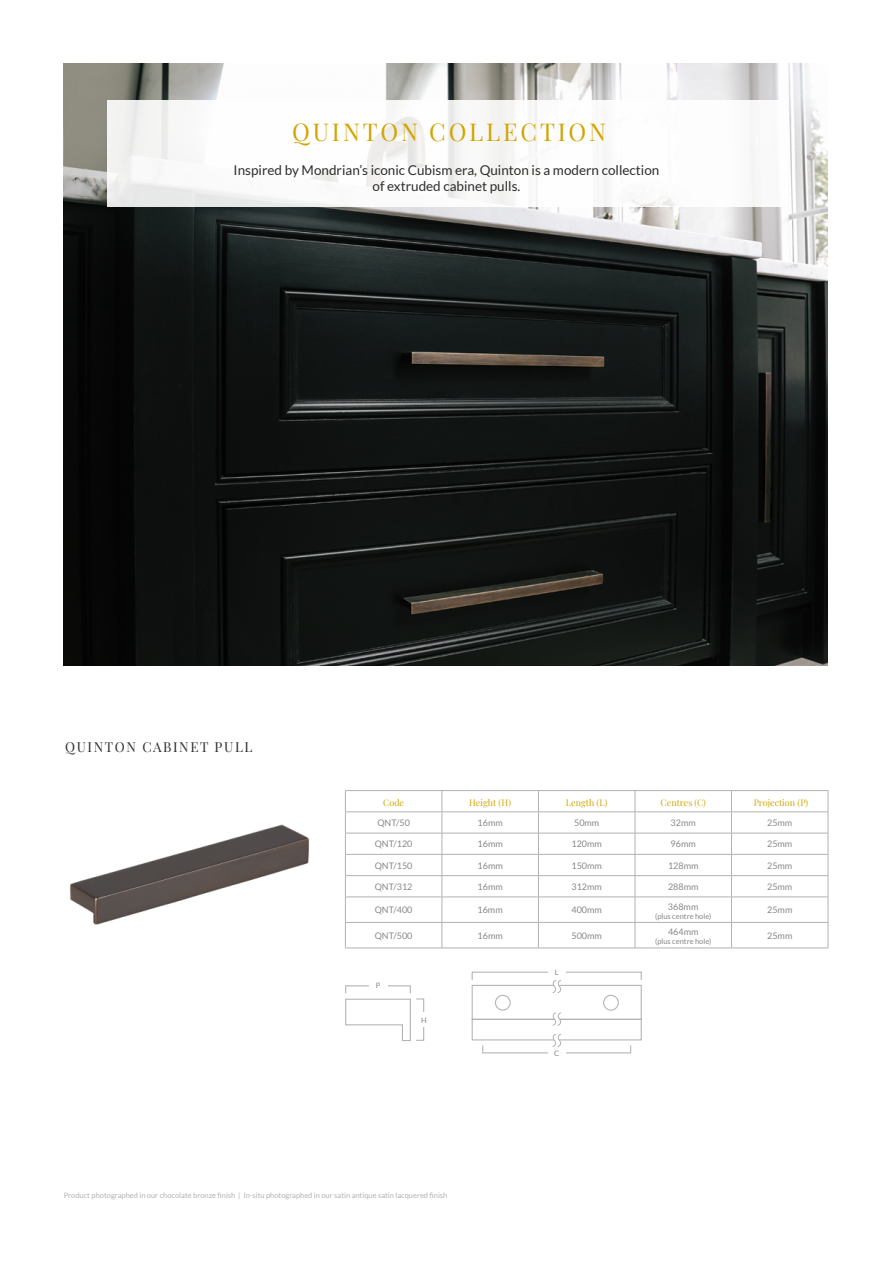
<style>
.page{position:relative;width:893px;height:1263px;background:#fff}
.page>*{position:absolute;margin:0;border:0;box-sizing:border-box;transform-origin:0 0}
.t1{font:24px "Playfair Display";letter-spacing:.12em;color:#d2a400}
.t2{font:13.5px/16.2px "Lato";color:#2d2d2c;text-align:center}
.t3{font:13.5px "Playfair Display";letter-spacing:.12em;color:#2d2d2c}
.t4{font:9px "Lato";color:#878787}
.t5{font:9px "Playfair Display";color:#d2a400}
.t6{font:7.5px "Lato";color:#b3b2b2}
.t7{font:7.5px "Lato";color:#878787}
</style>
<div class="page">
<img style="left:64px;top:64px;width:764px;height:601px">
<div style="left:108px;top:100px;width:680px;height:106px;background:#fff"></div>
<img style="left:70px;top:824px;width:239px;height:101px">
<svg style="left:346px;top:791px;width:482px;height:157px"></svg>
<hr style="left:345px;top:790px;width:97px;height:1px;background:#b3b2b2">
<hr style="left:442px;top:790px;width:96px;height:1px;background:#b3b2b2">
<hr style="left:538px;top:790px;width:97px;height:1px;background:#b3b2b2">
<hr style="left:635px;top:790px;width:96px;height:1px;background:#b3b2b2">
<hr style="left:731px;top:790px;width:97px;height:1px;background:#b3b2b2">
<hr style="left:345px;top:811px;width:97px;height:1px;background:#b3b2b2">
<hr style="left:442px;top:811px;width:96px;height:1px;background:#b3b2b2">
<hr style="left:538px;top:811px;width:97px;height:1px;background:#b3b2b2">
<hr style="left:635px;top:811px;width:96px;height:1px;background:#b3b2b2">
<hr style="left:731px;top:811px;width:97px;height:1px;background:#b3b2b2">
<hr style="left:345px;top:833px;width:97px;height:1px;background:#b3b2b2">
<hr style="left:442px;top:833px;width:96px;height:1px;background:#b3b2b2">
<hr style="left:538px;top:833px;width:97px;height:1px;background:#b3b2b2">
<hr style="left:635px;top:833px;width:96px;height:1px;background:#b3b2b2">
<hr style="left:731px;top:833px;width:97px;height:1px;background:#b3b2b2">
<hr style="left:345px;top:854px;width:97px;height:1px;background:#b3b2b2">
<hr style="left:442px;top:854px;width:96px;height:1px;background:#b3b2b2">
<hr style="left:538px;top:854px;width:97px;height:1px;background:#b3b2b2">
<hr style="left:635px;top:854px;width:96px;height:1px;background:#b3b2b2">
<hr style="left:731px;top:854px;width:97px;height:1px;background:#b3b2b2">
<hr style="left:345px;top:875px;width:97px;height:1px;background:#b3b2b2">
<hr style="left:442px;top:875px;width:96px;height:1px;background:#b3b2b2">
<hr style="left:538px;top:875px;width:97px;height:1px;background:#b3b2b2">
<hr style="left:635px;top:875px;width:96px;height:1px;background:#b3b2b2">
<hr style="left:731px;top:875px;width:97px;height:1px;background:#b3b2b2">
<hr style="left:345px;top:897px;width:97px;height:1px;background:#b3b2b2">
<hr style="left:442px;top:897px;width:96px;height:1px;background:#b3b2b2">
<hr style="left:538px;top:897px;width:97px;height:1px;background:#b3b2b2">
<hr style="left:635px;top:897px;width:96px;height:1px;background:#b3b2b2">
<hr style="left:731px;top:897px;width:97px;height:1px;background:#b3b2b2">
<hr style="left:345px;top:922px;width:97px;height:1px;background:#b3b2b2">
<svg style="left:345px;top:791px;width:1px;height:157px"></svg>
<hr style="left:442px;top:922px;width:96px;height:1px;background:#b3b2b2">
<svg style="left:442px;top:791px;width:1px;height:157px"></svg>
<hr style="left:538px;top:922px;width:97px;height:1px;background:#b3b2b2">
<svg style="left:538px;top:791px;width:1px;height:157px"></svg>
<hr style="left:635px;top:922px;width:96px;height:1px;background:#b3b2b2">
<svg style="left:635px;top:791px;width:1px;height:157px"></svg>
<hr style="left:731px;top:922px;width:97px;height:1px;background:#b3b2b2">
<svg style="left:731px;top:791px;width:1px;height:157px"></svg>
<svg style="left:828px;top:791px;width:1px;height:157px"></svg>
<hr style="left:345px;top:948px;width:97px;height:1px;background:#b3b2b2">
<hr style="left:442px;top:948px;width:96px;height:1px;background:#b3b2b2">
<hr style="left:538px;top:948px;width:97px;height:1px;background:#b3b2b2">
<hr style="left:635px;top:948px;width:96px;height:1px;background:#b3b2b2">
<hr style="left:731px;top:948px;width:97px;height:1px;background:#b3b2b2">
<svg style="left:345px;top:998px;width:66px;height:43px"></svg>
<div style="left:345px;top:985px;width:66px;height:9px;border:1px solid #b3b2b2"></div>
<div style="left:472px;top:972px;width:170px;height:8px;border:1px solid #b3b2b2"></div>
<div style="left:369px;top:979px;width:18px;height:12px;background:#fff"></div>
<div style="left:548px;top:966px;width:18px;height:11px;background:#fff"></div>
<div style="left:482px;top:1045px;width:149px;height:8px;border:1px solid #b3b2b2"></div>
<div style="left:548px;top:1048px;width:18px;height:11px;background:#fff"></div>
<div style="left:416px;top:998px;width:8px;height:43px;border:1px solid #b3b2b2"></div>
<div style="left:419px;top:1012px;width:9px;height:15px;background:#fff"></div>
<svg style="left:471px;top:980px;width:171px;height:67px"></svg>
<h1 class="t1" style="left:292px;top:113px;width:315px">QUINTON COLLECTION</h1>
<h2 class="t2" style="left:234px;top:162px;width:427px">Inspired by Mondrian’s iconic Cubism era, Quinton is a modern collection of extruded cabinet pulls.</h2>
<h2 class="t3" style="left:65px;top:737px;width:189px">QUINTON CABINET PULL</h2>
<p class="t5" style="left:383px;top:796px;width:22px">Code</p>
<p class="t5" style="left:469px;top:796px;width:43px">Height (H)</p>
<p class="t5" style="left:566px;top:796px;width:43px">Length (L)</p>
<p class="t5" style="left:661px;top:796px;width:47px">Centres (C)</p>
<p class="t5" style="left:754px;top:796px;width:56px">Projection (P)</p>
<p class="t4" style="left:377px;top:818px;width:34px">QNT/50</p>
<p class="t4" style="left:478px;top:818px;width:27px">16mm</p>
<p class="t4" style="left:574px;top:818px;width:27px">50mm</p>
<p class="t4" style="left:671px;top:818px;width:27px">32mm</p>
<p class="t4" style="left:767px;top:818px;width:27px">25mm</p>
<p class="t4" style="left:375px;top:839px;width:39px">QNT/120</p>
<p class="t4" style="left:478px;top:839px;width:27px">16mm</p>
<p class="t4" style="left:571px;top:839px;width:32px">120mm</p>
<p class="t4" style="left:671px;top:839px;width:27px">96mm</p>
<p class="t4" style="left:767px;top:839px;width:27px">25mm</p>
<p class="t4" style="left:375px;top:860px;width:39px">QNT/150</p>
<p class="t4" style="left:478px;top:860px;width:27px">16mm</p>
<p class="t4" style="left:571px;top:860px;width:32px">150mm</p>
<p class="t4" style="left:668px;top:860px;width:32px">128mm</p>
<p class="t4" style="left:767px;top:860px;width:27px">25mm</p>
<p class="t4" style="left:375px;top:882px;width:39px">QNT/312</p>
<p class="t4" style="left:478px;top:882px;width:27px">16mm</p>
<p class="t4" style="left:571px;top:882px;width:32px">312mm</p>
<p class="t4" style="left:668px;top:882px;width:32px">288mm</p>
<p class="t4" style="left:767px;top:882px;width:27px">25mm</p>
<p class="t4" style="left:375px;top:905px;width:39px">QNT/400</p>
<p class="t4" style="left:478px;top:905px;width:27px">16mm</p>
<p class="t4" style="left:571px;top:905px;width:32px">400mm</p>
<p class="t4" style="left:668px;top:901px;width:32px">368mm</p>
<p class="t7" style="left:655px;top:912px;width:58px">(plus centre hole)</p>
<p class="t4" style="left:767px;top:905px;width:27px">25mm</p>
<p class="t4" style="left:375px;top:930px;width:39px">QNT/500</p>
<p class="t4" style="left:478px;top:930px;width:27px">16mm</p>
<p class="t4" style="left:571px;top:930px;width:32px">500mm</p>
<p class="t7" style="left:376px;top:981px;width:6px">P</p>
<p class="t7" style="left:421px;top:1016px;width:7px">H</p>
<p class="t7" style="left:555px;top:968px;width:5px">L</p>
<p class="t7" style="left:554px;top:1049px;width:7px">C</p>
<p class="t4" style="left:668px;top:927px;width:32px">464mm</p>
<p class="t7" style="left:655px;top:937px;width:58px">(plus centre hole)</p>
<p class="t4" style="left:767px;top:930px;width:27px">25mm</p>
<p class="t6" style="left:64px;top:1191px;width:385px">Product photographed in our chocolate bronze finish | In-situ photographed in our satin antique satin lacquered finish</p>
</div>
